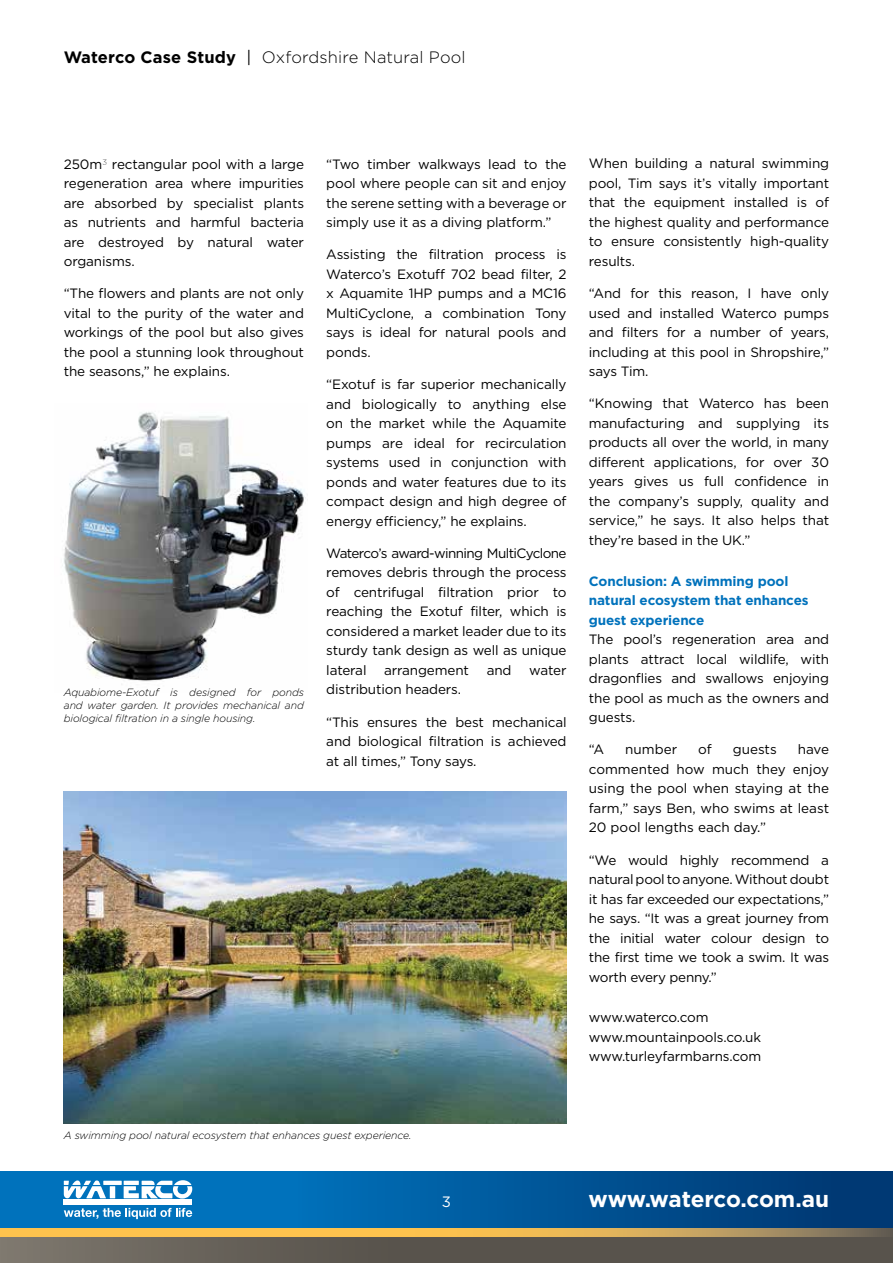
<style>
.page{position:relative;width:893px;height:1263px;background:#fff}
.page>*{position:absolute;margin:0;border:0;box-sizing:border-box;transform-origin:0 0}
.t1{font:700 22.5px "Gotham HTF";letter-spacing:-.01em;color:#fff}
.t2{font:300 16.5px "Gotham HTF";letter-spacing:.01em;color:#000}
.t3{font:15px "Gotham HTF";color:#fff}
.t4{font:13.5px/19.5px "Gotham HTF";letter-spacing:-.01em;color:#000;text-align:justify}
.t5{font:700 13.5px/19.5px "Gotham HTF";letter-spacing:-.01em;color:#0072bc}
.t6{font:italic 300 10.5px/12.6px "Gotham HTF";letter-spacing:-.01em;color:#000;text-align:justify}
.s1{font-weight:700}
.s2{font-weight:400}
.s3{font-family:"Gotham";font-weight:100}
</style>
<div class="page">
<svg style="left:0;top:1171px;width:893px;height:58px;background:#055c9d"></svg>
<div style="left:0;top:1229px;width:893px;height:34px;background:linear-gradient(to right,#716b62,#4f4a44)"></div>
<svg style="left:0;top:1229px;width:893px;height:7px;background:#e0b154"></svg>
<svg style="left:64px;top:1180px;width:42px;height:18px"></svg>
<div style="left:64px;top:1200px;width:128px;height:5px;background:#fff"></div>
<svg style="left:64px;top:1208px;width:128px;height:11px"></svg>
<div style="left:110px;top:1186px;width:5px;height:12px;background:#fff"></div>
<hr style="left:103px;top:1181px;width:19px;height:4px;background:#fff">
<svg style="left:124px;top:1180px;width:68px;height:18px"></svg>
<img style="left:62px;top:412px;width:244px;height:273px">
<img style="left:64px;top:791px;width:503px;height:333px">
<p class="t2" style="left:64px;top:48px;width:403px"><span class="s1">Waterco Case Study</span> <span class="s2">|</span> Oxfordshire Natural Pool</p>
<p class="t4" style="left:64px;top:154px;width:242px">250m<span class="s3">3</span> rectangular pool with a large regeneration area where impurities are absorbed by specialist plants as nutrients and harmful bacteria are destroyed by natural water organisms.</p>
<p class="t4" style="left:64px;top:284px;width:242px">“The flowers and plants are not only vital to the purity of the water and workings of the pool but also gives the pool a stunning look throughout the seasons,” he explains.</p>
<p class="t6" style="left:64px;top:686px;width:242px">Aquabiome-Exotuf is designed for ponds and water garden. It provides mechanical and biological filtration in a single housing.</p>
<p class="t4" style="left:326px;top:154px;width:242px">“Two timber walkways lead to the pool where people can sit and enjoy the serene setting with a beverage or simply use it as a diving platform.”</p>
<p class="t4" style="left:326px;top:245px;width:242px">Assisting the filtration process is Waterco’s Exotuff 702 bead filter, 2 x Aquamite 1HP pumps and a MC16<br>MultiCyclone, a combination Tony says is ideal for natural pools and ponds.</p>
<p class="t4" style="left:326px;top:374px;width:242px">“Exotuf is far superior mechanically and biologically to anything else on the market while the Aquamite pumps are ideal for recirculation systems used in conjunction with ponds and water features due to its compact design and high degree of energy efficiency,” he explains.</p>
<p class="t4" style="left:326px;top:543px;width:242px">Waterco’s award-winning MultiCyclone removes debris through the process of centrifugal filtration prior to reaching the Exotuf filter, which is considered a market leader due to its sturdy tank design as well as unique lateral</p>
<p class="t4" style="left:384px;top:660px;width:86px">arrangement</p>
<p class="t4" style="left:487px;top:660px;width:26px">and</p>
<p class="t4" style="left:529px;top:660px;width:39px">water</p>
<p class="t4" style="left:326px;top:680px;width:136px">distribution headers.</p>
<p class="t4" style="left:326px;top:712px;width:242px">“This ensures the best mechanical and biological filtration is achieved at all times,” Tony says.</p>
<p class="t4" style="left:589px;top:154px;width:242px">When building a natural swimming pool, Tim says it’s vitally important that the equipment installed is of the highest quality and performance to ensure consistently high-quality results.</p>
<p class="t4" style="left:589px;top:283px;width:242px">“And for this reason, I have only used and installed Waterco pumps and filters for a number of years, including at this pool in Shropshire,” says Tim.</p>
<p class="t4" style="left:589px;top:394px;width:242px">“Knowing that Waterco has been manufacturing and supplying its products all over the world, in many different applications, for over 30 years gives us full confidence in the company’s supply, quality and service,” he says. It also helps that they’re based in the UK.”</p>
<p class="t5" style="left:589px;top:571px;width:221px">Conclusion: A swimming pool natural ecosystem that enhances guest experience</p>
<p class="t4" style="left:589px;top:629px;width:242px">The pool’s regeneration area and plants attract local wildlife, with dragonflies and swallows enjoying the pool as much as the owners and guests.</p>
<p class="t4" style="left:589px;top:740px;width:17px">“A</p>
<p class="t4" style="left:625px;top:740px;width:53px">number</p>
<p class="t4" style="left:698px;top:740px;width:15px">of</p>
<p class="t4" style="left:733px;top:740px;width:46px">guests</p>
<p class="t4" style="left:589px;top:740px;width:242px;text-indent:209px">have commented how much they enjoy using the pool when staying at the farm,” says Ben, who swims at least 20 pool lengths each day.”</p>
<p class="t4" style="left:589px;top:850px;width:242px">“We would highly recommend a natural pool to anyone. Without doubt it has far exceeded our expectations,” he says. “It was a great journey from the initial water colour design to the first time we took a swim. It was worth every penny.”</p>
<p class="t4" style="left:589px;top:1008px;width:174px;text-align:left">www.waterco.com www.mountainpools.co.uk www.turleyfarmbarns.com</p>
<p class="t6" style="left:64px;top:1129px;width:349px">A swimming pool natural ecosystem that enhances guest experience.</p>
<p class="t3" style="left:442px;top:1193px;width:11px">3</p>
<h1 class="t1" style="left:589px;top:1186px;width:242px">www.waterco.com.au</h1>
</div>
